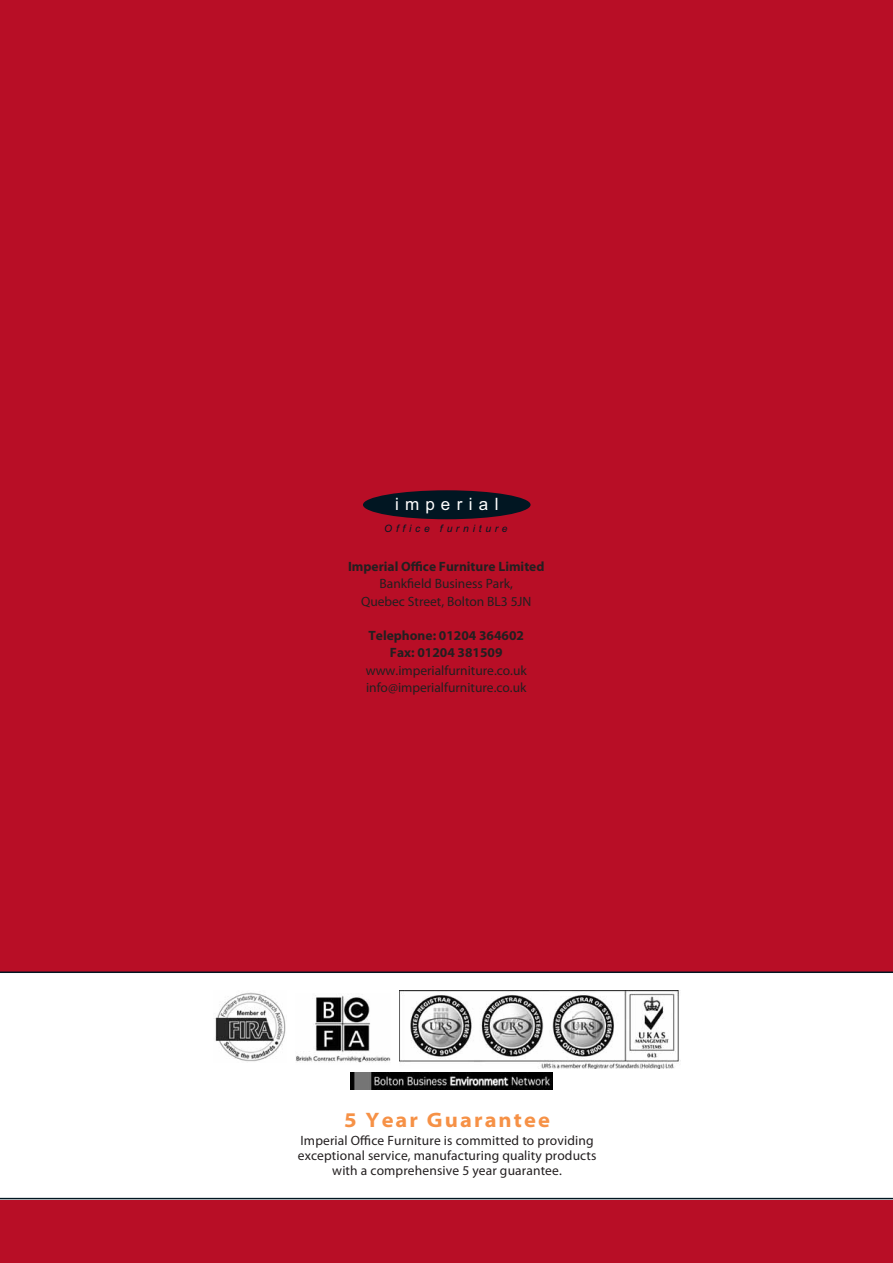
<style>
.page{position:relative;width:893px;height:1263px;background:#b80e26}
.page>*{position:absolute;margin:0;border:0;box-sizing:border-box;transform-origin:0 0}
.t1{font:700 semi-expanded 21px "Myriad Pro";letter-spacing:.1em;color:#f69146}
.t2{font:16.95px "Arial";letter-spacing:.365em;color:#fff}
.t3{font:13.5px/17.2px "Myriad Pro";letter-spacing:.01em;color:#231f20;text-align:center}
.t4{font:700 13.5px/17.2px "Myriad Pro";color:#231f20;text-align:center}
.t5{font:italic 10.2px "Arial";letter-spacing:.365em;color:#011622}
</style>
<div class="page">
<div style="left:0;top:972px;width:893px;height:227px;background:#fff"></div>
<img style="left:215px;top:992px;width:71px;height:70px">
<img style="left:295px;top:995px;width:96px;height:68px">
<img style="left:400px;top:990px;width:281px;height:78px">
<img style="left:350px;top:1072px;width:202px;height:17px">
<div style="left:363px;top:490px;width:168px;height:29px;background:#011622;border-radius:50%"></div>
<hr style="left:0;top:971px;width:893px;height:2px;background:#011622">
<hr style="left:0;top:1198px;width:893px;height:1px;background:#011622">
<p class="t2" style="left:395px;top:493px;width:105px">imperial</p>
<p class="t5" style="left:384px;top:522px;width:125px">Office furn ture</p>
<p class="t5" style="left:473px;top:522px;width:4px">i</p>
<p class="t4" style="left:348px;top:558px;width:198px">Imperial Office Furniture Limited</p>
<p class="t3" style="left:361px;top:575px;width:172px">Bankfield Business Park,<br>Quebec Street, Bolton BL3 5JN</p>
<p class="t4" style="left:368px;top:627px;width:157px">Telephone: 01204 364602<br>Fax: 01204 381509</p>
<p class="t3" style="left:366px;top:661px;width:163px;text-align:left">www.imperialfurniture.co.uk info@imperialfurniture.co.uk</p>
<h1 class="t1" style="left:344px;top:1106px;width:207px">5 Year Guarantee</h1>
<p class="t3" style="left:298px;top:1133px;width:300px;line-height:15px">Imperial Office Furniture is committed to providing exceptional service, manufacturing quality products with a comprehensive 5 year guarantee.</p>
</div>
